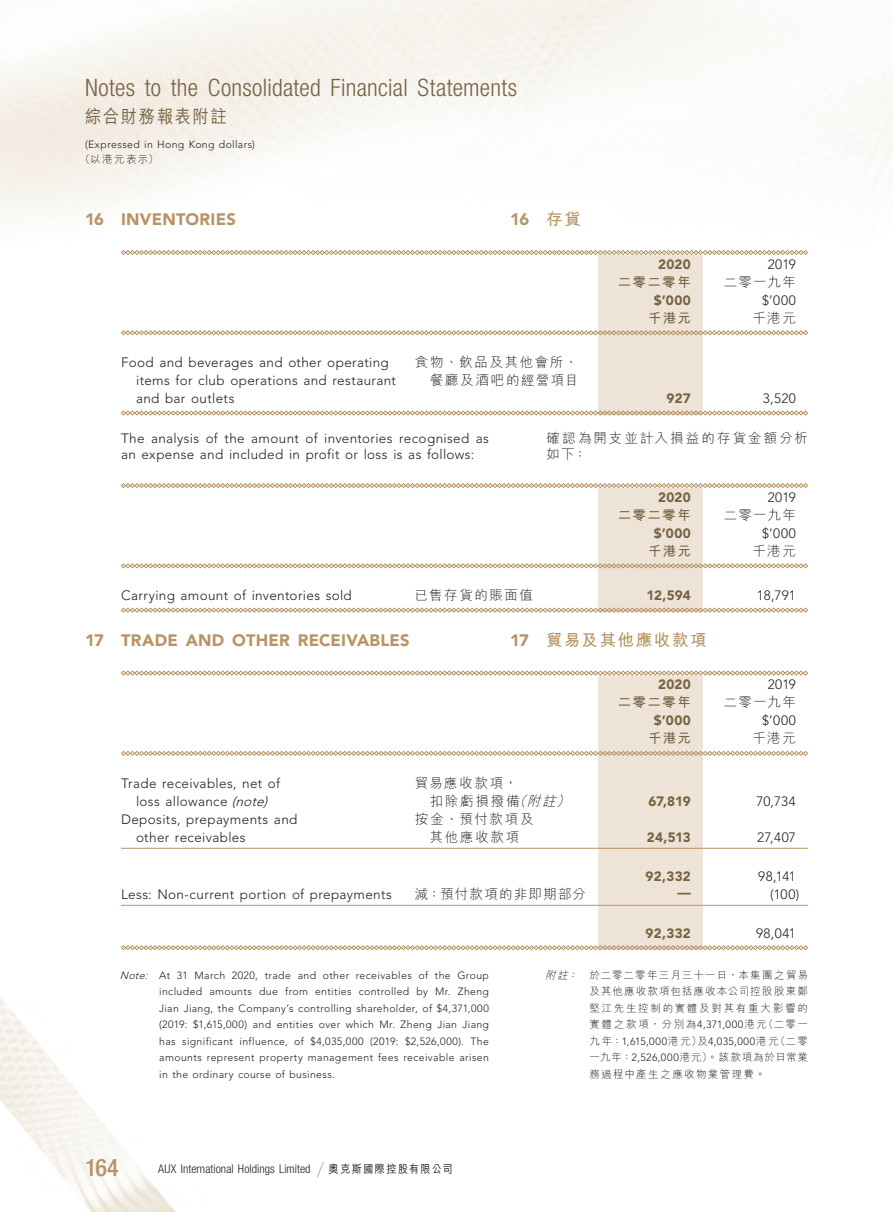
<style>
.page{position:relative;width:893px;height:1212px;background:#fff}
.page>*{position:absolute;margin:0;border:0;box-sizing:border-box;transform-origin:0 0}
.t1{font:300 condensed 24px "Helvetica Neue LT Std";letter-spacing:.01em;color:#786242}
.t2{font:500 condensed 24px "Helvetica Neue LT Std";color:#b79467}
.t3{font:500 18px "M Hei HK";letter-spacing:.105em;color:#786242;scale:.9 1}
._03_H1{font:900 16.5px "Avenir LT Std";letter-spacing:.015em;color:#b79467}
._03_H1-2{font:700 16.5px "M Hei HK";letter-spacing:.095em;color:#b79467}
._15_Table_Stub{font:300 13.5px/18px "Avenir LT Std";letter-spacing:.025em;color:#231f20}
._12___P2{font:300 13.5px/16.5px "Avenir LT Std";letter-spacing:.025em;color:#231f20}
._13_____P4{font:300 13.5px "Avenir LT Std";letter-spacing:.02em;color:#231f20}
._13_____P4-2{font:900 13.5px "Avenir LT Std";letter-spacing:.015em;color:#786242}
._15_Table_Stub-2{font:300 13.5px/18px "M Hei HK";letter-spacing:.115em;color:#231f20;text-align:right}
._13_____P4-3{font:700 13.5px "M Hei HK";letter-spacing:.1em;color:#786242}
._13_____P4-4{font:300 13.5px "M Hei HK";letter-spacing:.1em;color:#231f20}
._12___P2-2{font:300 13.5px/16.5px "M Hei HK";letter-spacing:.155em;color:#231f20}
._15_Table_Stub-3{font:300 13.5px "M Hei HK";letter-spacing:.085em;color:#231f20}
.t4{font:300 condensed 12px "Helvetica Neue LT Std";letter-spacing:.005em;color:#231f20}
.t5{font:500 11.25px "M Hei HK";letter-spacing:.135em;color:#231f20;scale:.9 1}
._26___P2__Note{font:300 10.5px/16.5px "Avenir LT Std";letter-spacing:.035em;color:#231f20;text-align:justify}
._26___P2__Note-2{font:300 10.5px/16.5px "M Hei HK";letter-spacing:.135em;color:#231f20;text-align:justify}
.s1{font-family:"M Hei HK";font-weight:700}
.s2{font-style:italic}
.s3{font-family:"Avenir LT Std";font-weight:900}
.s4{font-family:"Avenir LT Std"}
.s5{font-family:"Snell Roundhand";font-weight:400;font-stretch:normal;font-size:21px;color:#b79467}
</style>
<div class="page">
<svg style="left:121px;top:250px;width:687px;height:166px"></svg>
<svg style="left:121px;top:483px;width:687px;height:130px"></svg>
<svg style="left:121px;top:670px;width:687px;height:280px"></svg>
<h1 class="t1" style="left:85px;top:74px;width:434px">Notes to the Consolidated Financial Statements</h1>
<h2 class="t3" style="left:85px;top:103px;width:159px">綜合財務報表附註</h2>
<p class="_26___P2__Note" style="left:85px;top:136px;width:171px">(Expressed in Hong Kong dollars)</p>
<p class="_26___P2__Note-2" style="left:80px;top:151px;width:81px">（以港元表示）</p>
<p class="_03_H1" style="left:85px;top:209px;width:152px">16 INVENTORIES</p>
<p class="_03_H1" style="left:510px;top:209px;width:72px">16 <span class="s1">存貨</span></p>
<p class="_15_Table_Stub" style="left:136px;top:353px;width:262px;text-indent:-15px">Food and beverages and other operating items for club operations and restaurant and bar outlets</p>
<p class="_15_Table_Stub-2" style="left:415px;top:353px;width:165px">食物、飲品及其他會所、餐廳及酒吧的經營項目</p>
<p class="_13_____P4-2" style="left:658px;top:256px;width:34px">2020</p>
<p class="_13_____P4" style="left:768px;top:256px;width:30px">2019</p>
<p class="_13_____P4-3" style="left:618px;top:272px;width:75px">二零二零年</p>
<p class="_13_____P4-4" style="left:724px;top:275px;width:74px">二零一九年</p>
<p class="_13_____P4-2" style="left:654px;top:292px;width:39px">$’000</p>
<p class="_13_____P4" style="left:762px;top:292px;width:35px">$’000</p>
<p class="_13_____P4-3" style="left:648px;top:308px;width:44px">千港元</p>
<p class="_13_____P4-4" style="left:752px;top:311px;width:45px">千港元</p>
<p class="_13_____P4-2" style="left:667px;top:390px;width:26px">927</p>
<p class="_13_____P4" style="left:763px;top:390px;width:35px">3,520</p>
<p class="_12___P2" style="left:121px;top:430px;width:369px">The analysis of the amount of inventories recognised as an expense and included in profit or loss is as follows:</p>
<p class="_12___P2-2" style="left:546px;top:429px;width:263px">確認為開支並計入損益的存貨金額分析如下：</p>
<p class="_13_____P4-2" style="left:658px;top:489px;width:34px">2020</p>
<p class="_13_____P4" style="left:768px;top:489px;width:30px">2019</p>
<p class="_13_____P4-3" style="left:618px;top:505px;width:75px">二零二零年</p>
<p class="_13_____P4-4" style="left:724px;top:508px;width:74px">二零一九年</p>
<p class="_13_____P4-2" style="left:654px;top:525px;width:39px">$’000</p>
<p class="_13_____P4" style="left:762px;top:525px;width:35px">$’000</p>
<p class="_13_____P4-3" style="left:648px;top:541px;width:44px">千港元</p>
<p class="_13_____P4-4" style="left:752px;top:544px;width:45px">千港元</p>
<p class="_15_Table_Stub" style="left:121px;top:586px;width:232px">Carrying amount of inventories sold</p>
<p class="_15_Table_Stub-2" style="left:415px;top:586px;width:120px">已售存貨的賬面值</p>
<p class="_13_____P4-2" style="left:646px;top:587px;width:46px">12,594</p>
<p class="_13_____P4" style="left:757px;top:588px;width:40px">18,791</p>
<p class="_03_H1" style="left:85px;top:630px;width:326px">17 TRADE AND OTHER RECEIVABLES</p>
<p class="_13_____P4-2" style="left:658px;top:676px;width:34px">2020</p>
<p class="_13_____P4" style="left:768px;top:677px;width:30px">2019</p>
<p class="_13_____P4-3" style="left:618px;top:693px;width:75px">二零二零年</p>
<p class="_13_____P4-4" style="left:724px;top:695px;width:74px">二零一九年</p>
<p class="_13_____P4-2" style="left:654px;top:712px;width:39px">$’000</p>
<p class="_13_____P4" style="left:762px;top:713px;width:35px">$’000</p>
<p class="_13_____P4-3" style="left:648px;top:729px;width:44px">千港元</p>
<p class="_13_____P4-4" style="left:752px;top:731px;width:45px">千港元</p>
<p class="_15_Table_Stub" style="left:121px;top:774px;width:161px;text-align:center">Trade receivables, net of loss allowance <span class="s2">(note)</span></p>
<p class="_15_Table_Stub-2" style="left:430px;top:773px;width:145px;text-align:left;text-indent:-15px">貿易應收款項，<br>扣除虧損撥備<span class="s2">（附註）</span></p>
<p class="_03_H1-2" style="left:510px;top:628px;width:198px"><span class="s3">17</span> 貿易及其他應收款項</p>
<p class="_13_____P4-2" style="left:648px;top:793px;width:44px">67,819</p>
<p class="_13_____P4" style="left:756px;top:793px;width:41px">70,734</p>
<p class="_15_Table_Stub" style="left:136px;top:810px;width:163px;text-indent:-15px">Deposits, prepayments and other receivables</p>
<p class="_15_Table_Stub-2" style="left:415px;top:809px;width:120px;text-align:center">按金、預付款項及其他應收款項</p>
<p class="_13_____P4-2" style="left:647px;top:829px;width:46px">24,513</p>
<p class="_13_____P4" style="left:757px;top:829px;width:40px">27,407</p>
<p class="_13_____P4-2" style="left:645px;top:868px;width:47px">92,332</p>
<p class="_13_____P4" style="left:758px;top:868px;width:39px">98,141</p>
<p class="_15_Table_Stub" style="left:121px;top:885px;width:272px">Less: Non-current portion of prepayments</p>
<p class="_15_Table_Stub-3" style="left:415px;top:887px;width:173px">減：預付款項的非即期部分</p>
<p class="_13_____P4-2" style="left:677px;top:884px;width:15px">—</p>
<p class="_13_____P4" style="left:770px;top:886px;width:31px">(100)</p>
<p class="_13_____P4-2" style="left:645px;top:925px;width:47px">92,332</p>
<p class="_13_____P4" style="left:756px;top:925px;width:41px">98,041</p>
<p class="_26___P2__Note" style="left:159px;top:967px;width:331px;text-indent:-39px"><span class="s2">Note:</span> At 31 March 2020, trade and other receivables of the Group included amounts due from entities controlled by Mr. Zheng Jian Jiang, the Company’s controlling shareholder, of $4,371,000 (2019: $1,615,000) and entities over which Mr. Zheng Jian Jiang has significant influence, of $4,035,000 (2019: $2,526,000). The amounts represent property management fees receivable arisen in the ordinary course of business.</p>
<p class="_26___P2__Note-2" style="left:589px;top:966px;width:220px;text-indent:-44px"><span class="s2">附註：</span> 於二零二零年三月三十一日，本集團之貿易及其他應收款項包括應收本公司控股股東鄭堅江先生控制的實體及對其有重大影響的實體之款項，分別為<span class="s4">4,371,000</span>港元（二零一九年：<span class="s4">1,615,000</span>港元）及<span class="s4">4,035,000</span>港元（二零一九年：<span class="s4">2,526,000</span>港元）。該款項為於日常業務過程中產生之應收物業管理費。</p>
<h1 class="t2" style="left:85px;top:1153px;width:35px">164</h1>
<p class="t5" style="left:329px;top:1161px;width:139px">奧克斯國際控股有限公司</p>
<p class="t4" style="left:158px;top:1162px;width:164px">AUX International Holdings Limited <span class="s5">/</span></p>
</div>
